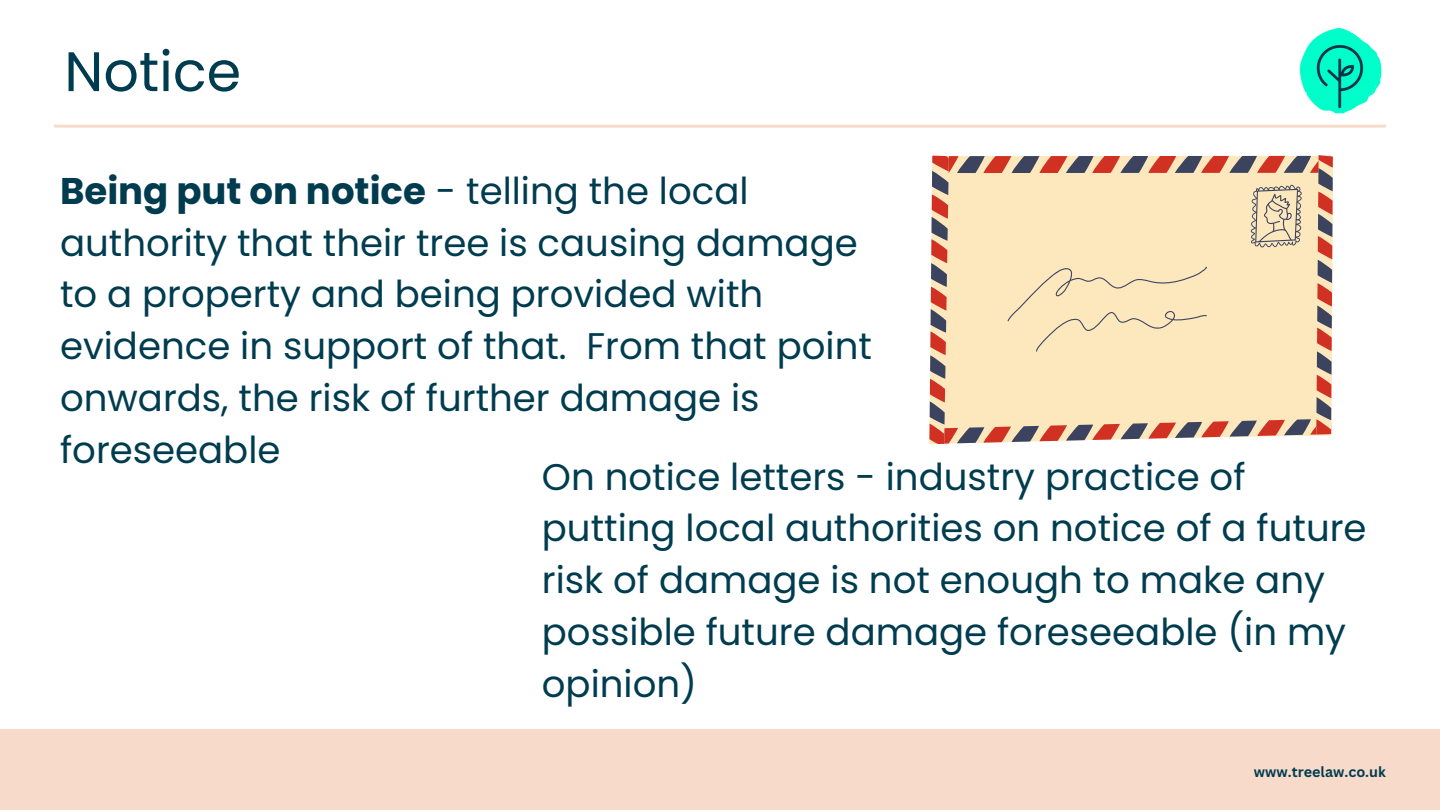
<style>
.page{position:relative;width:1440px;height:810px;background:#fff}
.page>*{position:absolute;margin:0;border:0;box-sizing:border-box;transform-origin:0 0}
.t1{font:55.6px "Poppins";color:#003c4f}
.t2{font:37.1px/51.8px "Poppins";color:#003c4f}
.t3{font:700 14.3px "Canva Sans";color:#003c4f}
.s1{font-weight:700}
</style>
<div class="page">
<div style="left:0;top:729px;width:1440px;height:81px;background:#f8daca"></div>
<hr style="left:54px;top:125px;width:1332px;height:3px;background:#f8daca">
<svg style="left:824px;top:27px;width:562px;height:101px"></svg>
<svg style="left:1057px;top:433px;width:153px;height:8px"></svg>
<svg style="left:931px;top:27px;width:405px;height:101px"></svg>
<svg style="left:957px;top:27px;width:354px;height:101px"></svg>
<svg style="left:1210px;top:155px;width:123px;height:283px"></svg>
<svg style="left:1321px;top:168px;width:12px;height:253px;background:#b38378"></svg>
<svg style="left:929px;top:155px;width:127px;height:290px;background:#c5897c"></svg>
<svg style="left:929px;top:171px;width:72px;height:254px;background:#ead1ae"></svg>
<svg style="left:1001px;top:98px;width:320px;height:335px;fill:#fce8bc"></svg>
<p class="t1" style="left:64px;top:33px;width:178px">Notice</p>
<p class="t2" style="left:60px;top:165px;width:813px"><span class="s1">Being put on notice</span> - telling the local authority that their tree is causing damage to a property and being provided with evidence in support of that. From that point onwards, the risk of further damage is foreseeable</p>
<p class="t2" style="left:542px;top:451px;width:826px">On notice letters - industry practice of putting local authorities on notice of a future risk of damage is not enough to make any possible future damage foreseeable (in my opinion)</p>
<p class="t3" style="left:1254px;top:762px;width:134px">www.treelaw.co.uk</p>
</div>
